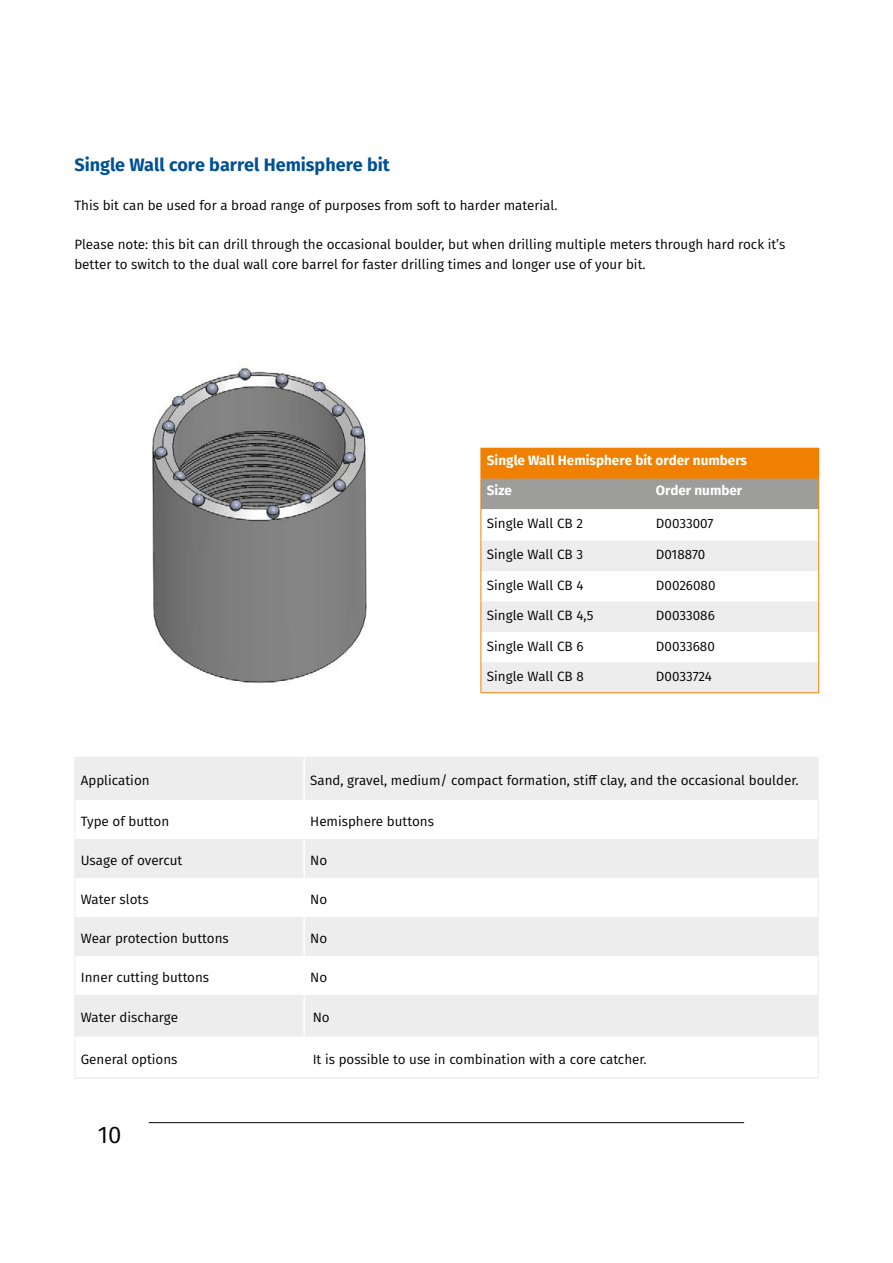
<style>
.page{position:relative;width:893px;height:1263px;background:#fff}
.page>*{position:absolute;margin:0;border:0;box-sizing:border-box;transform-origin:0 0}
.t1{font:24px "Fira Sans";color:#000}
.t2{font:700 18px "Fira Sans";color:#005095}
.t3{font:13.5px/19.5px "Fira Sans";color:#000}
.t4{font:700 13.5px "Fira Sans";color:#fff}
</style>
<div class="page">
<hr style="left:149px;top:1122px;width:595px;height:1px;background:#000">
<svg style="left:75px;top:758px;width:743px;height:278px;fill:#ededed"></svg>
<hr style="left:303px;top:757px;width:2px;height:43px;background:#fff">
<hr style="left:303px;top:800px;width:2px;height:39px;background:#fff">
<hr style="left:303px;top:839px;width:2px;height:39px;background:#fff">
<hr style="left:303px;top:878px;width:2px;height:39px;background:#fff">
<hr style="left:303px;top:917px;width:2px;height:39px;background:#fff">
<hr style="left:303px;top:956px;width:2px;height:39px;background:#fff">
<hr style="left:303px;top:995px;width:2px;height:41px;background:#fff">
<hr style="left:74px;top:757px;width:230px;height:1px;background:#ededed">
<hr style="left:74px;top:757px;width:1px;height:43px;background:#ededed">
<hr style="left:304px;top:757px;width:515px;height:1px;background:#ededed">
<hr style="left:818px;top:757px;width:1px;height:43px;background:#ededed">
<hr style="left:74px;top:800px;width:1px;height:39px;background:#ededed">
<hr style="left:818px;top:800px;width:1px;height:39px;background:#ededed">
<hr style="left:74px;top:839px;width:1px;height:39px;background:#ededed">
<hr style="left:818px;top:839px;width:1px;height:39px;background:#ededed">
<hr style="left:74px;top:878px;width:1px;height:39px;background:#ededed">
<hr style="left:818px;top:878px;width:1px;height:39px;background:#ededed">
<hr style="left:74px;top:917px;width:1px;height:39px;background:#ededed">
<hr style="left:818px;top:917px;width:1px;height:39px;background:#ededed">
<hr style="left:74px;top:956px;width:1px;height:39px;background:#ededed">
<hr style="left:818px;top:956px;width:1px;height:39px;background:#ededed">
<hr style="left:74px;top:995px;width:1px;height:41px;background:#ededed">
<hr style="left:818px;top:995px;width:1px;height:41px;background:#ededed">
<hr style="left:74px;top:1036px;width:1px;height:41px;background:#ededed">
<hr style="left:818px;top:1036px;width:1px;height:41px;background:#ededed">
<hr style="left:74px;top:1077px;width:230px;height:2px;background:#ededed">
<hr style="left:304px;top:1077px;width:515px;height:2px;background:#ededed">
<img style="left:152px;top:368px;width:215px;height:315px">
<div style="left:481px;top:448px;width:338px;height:31px;background:#f08100"></div>
<div style="left:482px;top:479px;width:336px;height:30px;background:#9d9d9c"></div>
<svg style="left:482px;top:541px;width:336px;height:151px;fill:#ededed"></svg>
<hr style="left:481px;top:479px;width:1px;height:30px;background:#f08100">
<hr style="left:818px;top:479px;width:1px;height:30px;background:#f08100">
<hr style="left:481px;top:509px;width:1px;height:32px;background:#f08100">
<hr style="left:818px;top:509px;width:1px;height:32px;background:#f08100">
<hr style="left:481px;top:541px;width:1px;height:30px;background:#f08100">
<hr style="left:818px;top:541px;width:1px;height:30px;background:#f08100">
<hr style="left:481px;top:571px;width:1px;height:30px;background:#f08100">
<hr style="left:818px;top:571px;width:1px;height:30px;background:#f08100">
<hr style="left:481px;top:601px;width:1px;height:31px;background:#f08100">
<hr style="left:818px;top:601px;width:1px;height:31px;background:#f08100">
<hr style="left:481px;top:632px;width:1px;height:30px;background:#f08100">
<hr style="left:818px;top:632px;width:1px;height:30px;background:#f08100">
<hr style="left:481px;top:662px;width:1px;height:30px;background:#f08100">
<hr style="left:818px;top:662px;width:1px;height:30px;background:#f08100">
<hr style="left:481px;top:692px;width:169px;height:1px;background:#f08100">
<hr style="left:650px;top:692px;width:169px;height:1px;background:#f08100">
<h2 class="t2" style="left:74px;top:152px;width:317px">Single Wall core barrel Hemisphere bit</h2>
<p class="t3" style="left:74px;top:195px;width:485px">This bit can be used for a broad range of purposes from soft to harder material.</p>
<p class="t3" style="left:74px;top:234px;width:712px">Please note: this bit can drill through the occasional boulder, but when drilling multiple meters through hard rock it’s better to switch to the dual wall core barrel for faster drilling times and longer use of your bit.</p>
<p class="t4" style="left:487px;top:451px;width:262px">Single Wall Hemisphere bit order numbers</p>
<p class="t4" style="left:487px;top:481px;width:27px">Size</p>
<p class="t4" style="left:656px;top:481px;width:88px">Order number</p>
<p class="t3" style="left:487px;top:513px;width:98px">Single Wall CB 2</p>
<p class="t3" style="left:656px;top:513px;width:59px">D0033007</p>
<p class="t3" style="left:487px;top:544px;width:98px">Single Wall CB 3</p>
<p class="t3" style="left:656px;top:544px;width:51px">D018870</p>
<p class="t3" style="left:487px;top:575px;width:98px">Single Wall CB 4</p>
<p class="t3" style="left:656px;top:575px;width:61px">D0026080</p>
<p class="t3" style="left:487px;top:605px;width:108px">Single Wall CB 4,5</p>
<p class="t3" style="left:656px;top:605px;width:60px">D0033086</p>
<p class="t3" style="left:487px;top:636px;width:98px">Single Wall CB 6</p>
<p class="t3" style="left:656px;top:636px;width:60px">D0033680</p>
<p class="t3" style="left:487px;top:666px;width:98px">Single Wall CB 8</p>
<p class="t3" style="left:656px;top:666px;width:58px">D0033724</p>
<p class="t3" style="left:81px;top:770px;width:70px">Application</p>
<p class="t3" style="left:310px;top:770px;width:490px">Sand, gravel, medium/ compact formation, stiff clay, and the occasional boulder.</p>
<p class="t3" style="left:81px;top:811px;width:90px">Type of button</p>
<p class="t3" style="left:310px;top:811px;width:125px">Hemisphere buttons</p>
<p class="t3" style="left:81px;top:850px;width:103px">Usage of overcut</p>
<p class="t3" style="left:310px;top:850px;width:19px">No</p>
<p class="t3" style="left:81px;top:889px;width:69px">Water slots</p>
<p class="t3" style="left:310px;top:889px;width:19px">No</p>
<p class="t3" style="left:81px;top:928px;width:149px">Wear protection buttons</p>
<p class="t3" style="left:310px;top:928px;width:19px">No</p>
<p class="t3" style="left:81px;top:967px;width:130px">Inner cutting buttons</p>
<p class="t3" style="left:310px;top:967px;width:19px">No</p>
<p class="t3" style="left:81px;top:1007px;width:99px">Water discharge</p>
<p class="t3" style="left:313px;top:1007px;width:19px">No</p>
<p class="t3" style="left:81px;top:1049px;width:98px">General options</p>
<p class="t3" style="left:313px;top:1049px;width:335px">It is possible to use in combination with a core catcher.</p>
<h1 class="t1" style="left:98px;top:1117px;width:25px">10</h1>
</div>
